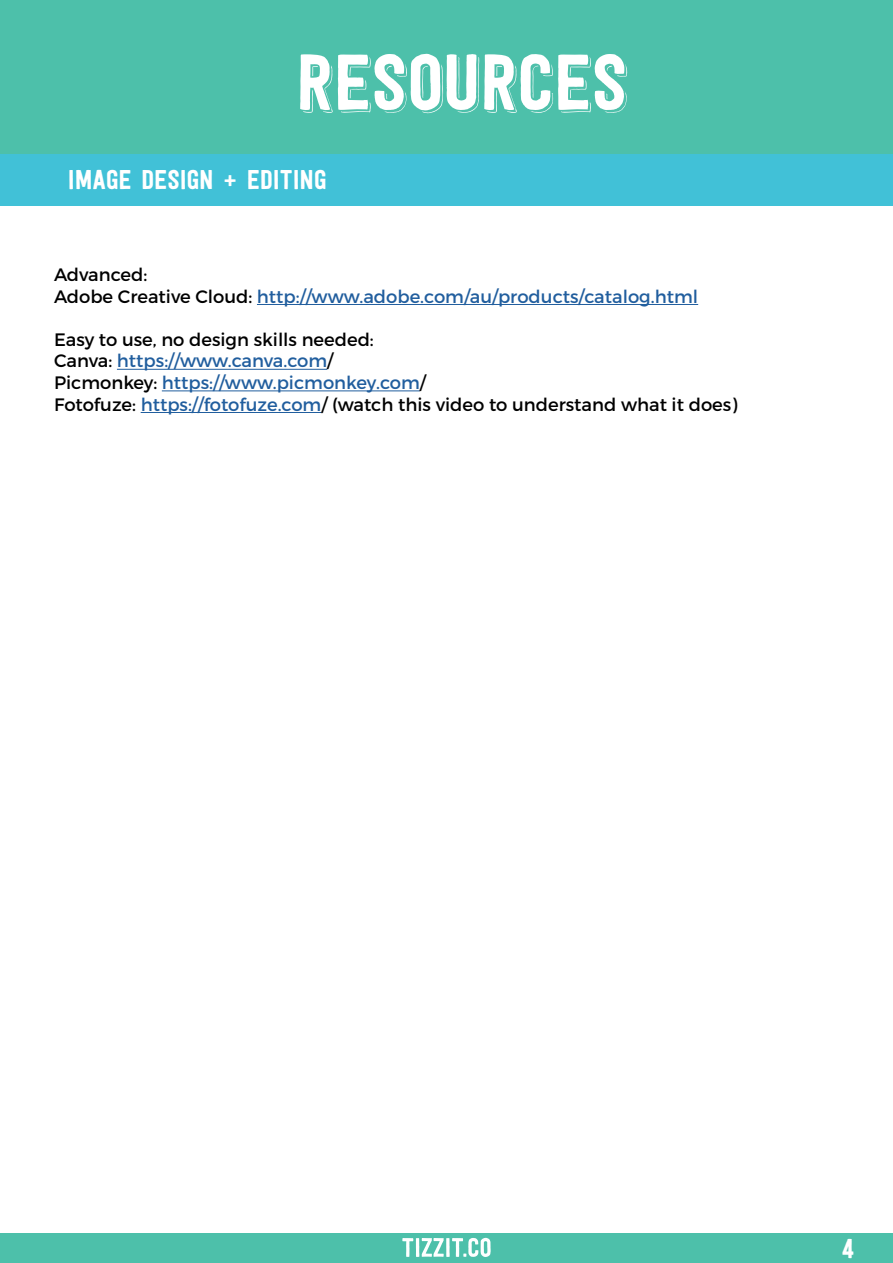
<style>
.page{position:relative;width:893px;height:1263px;background:#fff}
.page>*{position:absolute;margin:0;border:0;box-sizing:border-box;transform-origin:0 0}
.t1{font:78px "Festivo Letters No 14";color:#fff}
.t2{font:27px "Festivo Letters No 1";color:#fff}
.t3{font:18px/21.6px "Montserrat";color:#000}
.t4{font:18px/21.6px "Montserrat";color:#215e9e}
.s1{color:#000}
.s2{color:#215e9e}
</style>
<div class="page">
<div style="left:0;top:0;width:893px;height:155px;background:#4dc0aa"></div>
<div style="left:0;top:1233px;width:893px;height:30px;background:#4dc0aa"></div>
<svg style="left:402px;top:1238px;width:89px;height:19px"></svg>
<div style="left:0;top:154px;width:893px;height:51px;background:#41c1d7"></div>
<hr style="left:257px;top:304px;width:441px;height:1px;background:#215e9e">
<hr style="left:117px;top:369px;width:210px;height:1px;background:#215e9e">
<hr style="left:162px;top:390px;width:258px;height:1px;background:#215e9e">
<hr style="left:141px;top:412px;width:180px;height:1px;background:#215e9e">
<h1 class="t1" style="left:295px;top:35px;width:334px">RESOURCES</h1>
<h2 class="t2" style="left:68px;top:163px;width:260px">IMAGE DESIGN + EDITING</h2>
<p class="t4" style="left:54px;top:264px;width:646px"><span class="s1">Advanced:<br>Adobe Creative Cloud:</span> http://www.adobe.com/au/products/catalog.html</p>
<p class="t3" style="left:54px;top:329px;width:685px">Easy to use, no design skills needed:<br>Canva: <span class="s2">https://www.canva.com</span>/<br>Picmonkey: <span class="s2">https://www.picmonkey.com</span>/<br>Fotofuze: <span class="s2">https://fotofuze.com</span>/ (watch this video to understand what it does)</p>
<h2 class="t2" style="left:842px;top:1232px;width:14px">4</h2>
</div>
